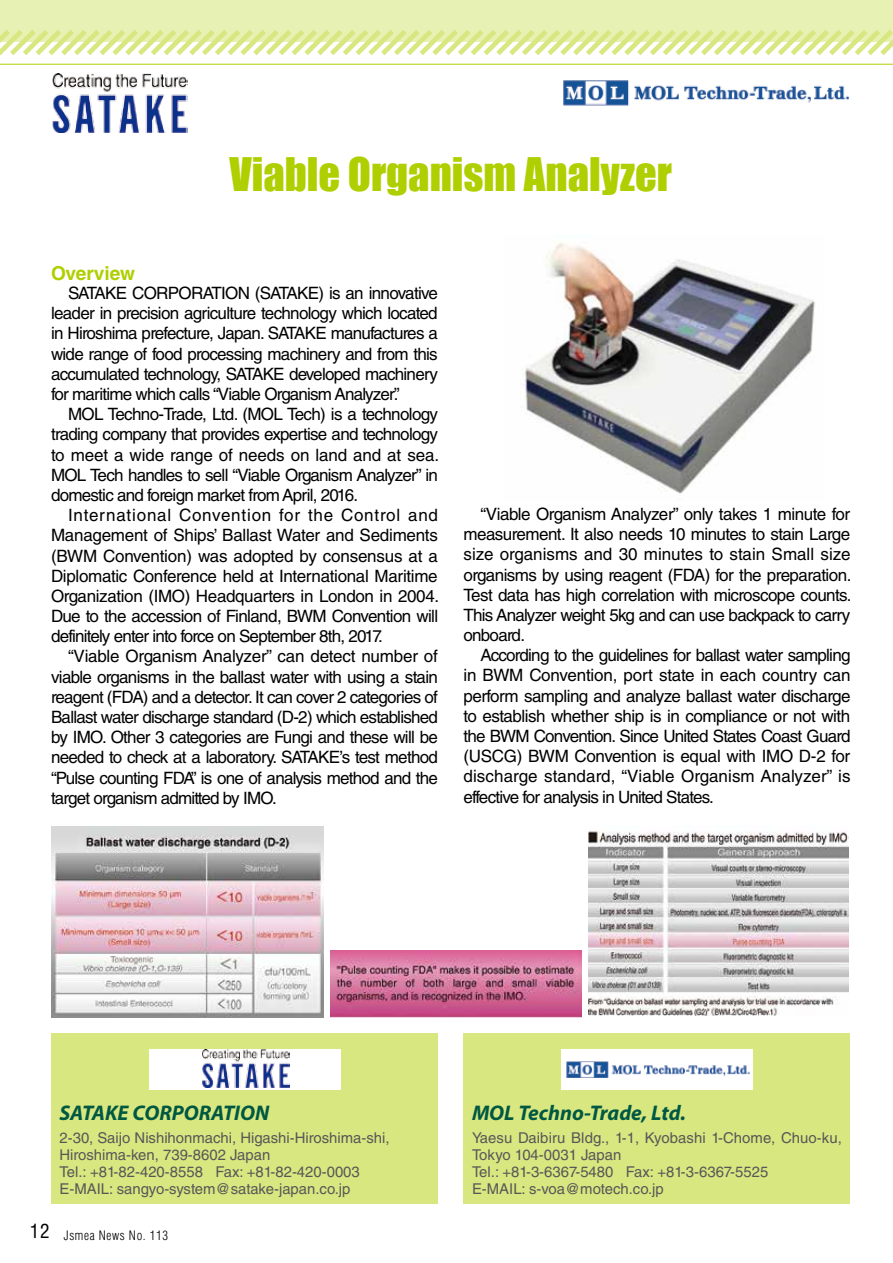
<style>
.page{position:relative;width:893px;height:1263px;background:#fff}
.page>*{position:absolute;margin:0;border:0;box-sizing:border-box;transform-origin:0 0}
.t1{font:42.45px "Impact";color:#b0cf00}
.t2{font:italic 700 21.3px "Myriad Pro";color:#005842}
.t3{font:700 19.2px "Helvetica LT Std";color:#b0cf00}
.t4{font:16.95px/20.2px "Helvetica LT Std";letter-spacing:-.045em;color:#000;text-align:justify}
.t5{font:14.85px/17px "Helvetica LT Std";color:#595757}
.t6{font:300 condensed 12.75px "Helvetica LT Std";letter-spacing:.05em;color:#000}
.s1{font-weight:400;font-size:19.2px}
</style>
<div class="page">
<div style="left:0;top:0;width:893px;height:42px;background:#e7f1b3"></div>
<hr style="left:0;top:64px;width:893px;height:1px;background:#b0cf00">
<svg style="left:0;top:30px;width:893px;height:25px"></svg>
<div style="left:51px;top:1033px;width:387px;height:170px;background:#d8e780"></div>
<div style="left:463px;top:1033px;width:387px;height:170px;background:#d8e780"></div>
<div style="left:149px;top:1049px;width:191px;height:41px;background:#fff"></div>
<img style="left:202px;top:1050px;width:87px;height:38px">
<div style="left:561px;top:1049px;width:192px;height:41px;background:#fff"></div>
<img style="left:566px;top:1061px;width:184px;height:17px">
<img style="left:563px;top:80px;width:286px;height:26px">
<img style="left:52px;top:74px;width:135px;height:59px">
<img style="left:523px;top:242px;width:292px;height:252px">
<img style="left:51px;top:827px;width:272px;height:190px">
<img style="left:588px;top:831px;width:261px;height:184px">
<img style="left:330px;top:950px;width:252px;height:67px">
<h1 class="t1" style="left:229px;top:142px;width:444px">Viable Organism Analyzer</h1>
<p class="t3" style="left:51px;top:261px;width:86px">Overview</p>
<p class="t4" style="left:51px;top:283px;width:388px;text-indent:17px">SATAKE CORPORATION (SATAKE) is an innovative leader in precision agriculture technology which located in Hiroshima prefecture, Japan. SATAKE manufactures a wide range of food processing machinery and from this accumulated technology, SATAKE developed machinery for maritime which calls “Viable Organism Analyzer”.</p>
<p class="t4" style="left:51px;top:404px;width:390px;text-indent:17px">MOL Techno-Trade, Ltd. (MOL Tech) is a technology trading company that provides expertise and technology to meet a wide range of needs on land and at sea.<br>MOL Tech handles to sell “Viable Organism Analyzer” in domestic and foreign market from April, 2016.</p>
<p class="t4" style="left:51px;top:505px;width:390px;text-indent:17px">International Convention for the Control and Management of Ships’ Ballast Water and Sediments (BWM Convention) was adopted by consensus at a Diplomatic Conference held at International Maritime Organization (IMO) Headquarters in London in 2004.<br>Due to the accession of Finland, BWM Convention will definitely enter into force on September 8th, 2017.</p>
<p class="t4" style="left:51px;top:646px;width:388px;text-indent:17px">“Viable Organism Analyzer” can detect number of viable organisms in the ballast water with using a stain reagent (FDA) and a detector. It can cover 2 categories of Ballast water discharge standard (D-2) which established by IMO. Other 3 categories are Fungi and these will be needed to check at a laboratory. SATAKE’s test method “Pulse counting FDA” is one of analysis method and the target organism admitted by IMO.</p>
<p class="t4" style="left:463px;top:504px;width:390px;text-indent:17px">“Viable Organism Analyzer” only takes 1 minute for measurement. It also needs 10 minutes to stain Large size organisms and 30 minutes to stain Small size organisms by using reagent (FDA) for the preparation.<br>Test data has high correlation with microscope counts.<br>This Analyzer weight 5kg and can use backpack to carry onboard.</p>
<p class="t4" style="left:463px;top:645px;width:389px;text-indent:17px">According to the guidelines for ballast water sampling in BWM Convention, port state in each country can perform sampling and analyze ballast water discharge to establish whether ship is in compliance or not with the BWM Convention. Since United States Coast Guard (USCG) BWM Convention is equal with IMO D-2 for discharge standard, “Viable Organism Analyzer” is effective for analysis in United States.</p>
<p class="t2" style="left:60px;top:1101px;width:211px">SATAKE CORPORATION</p>
<p class="t5" style="left:60px;top:1129px;width:331px">2-30, Saijo Nishihonmachi, Higashi-Hiroshima-shi, Hiroshima-ken, 739-8602 Japan<br>Tel.: +81-82-420-8558 Fax: +81-82-420-0003<br>E-MAIL: sangyo-system@satake-japan.co.jp</p>
<p class="t6" style="left:30px;top:1227px;width:140px"><span class="s1">12</span> Jsmea News No. 113</p>
<p class="t2" style="left:472px;top:1101px;width:215px">MOL Techno-Trade, Ltd.</p>
<p class="t5" style="left:472px;top:1129px;width:371px">Yaesu Daibiru Bldg., 1-1, Kyobashi 1-Chome, Chuo-ku, Tokyo 104-0031 Japan<br>Tel.: +81-3-6367-5480 Fax: +81-3-6367-5525<br>E-MAIL: s-voa@motech.co.jp</p>
</div>
